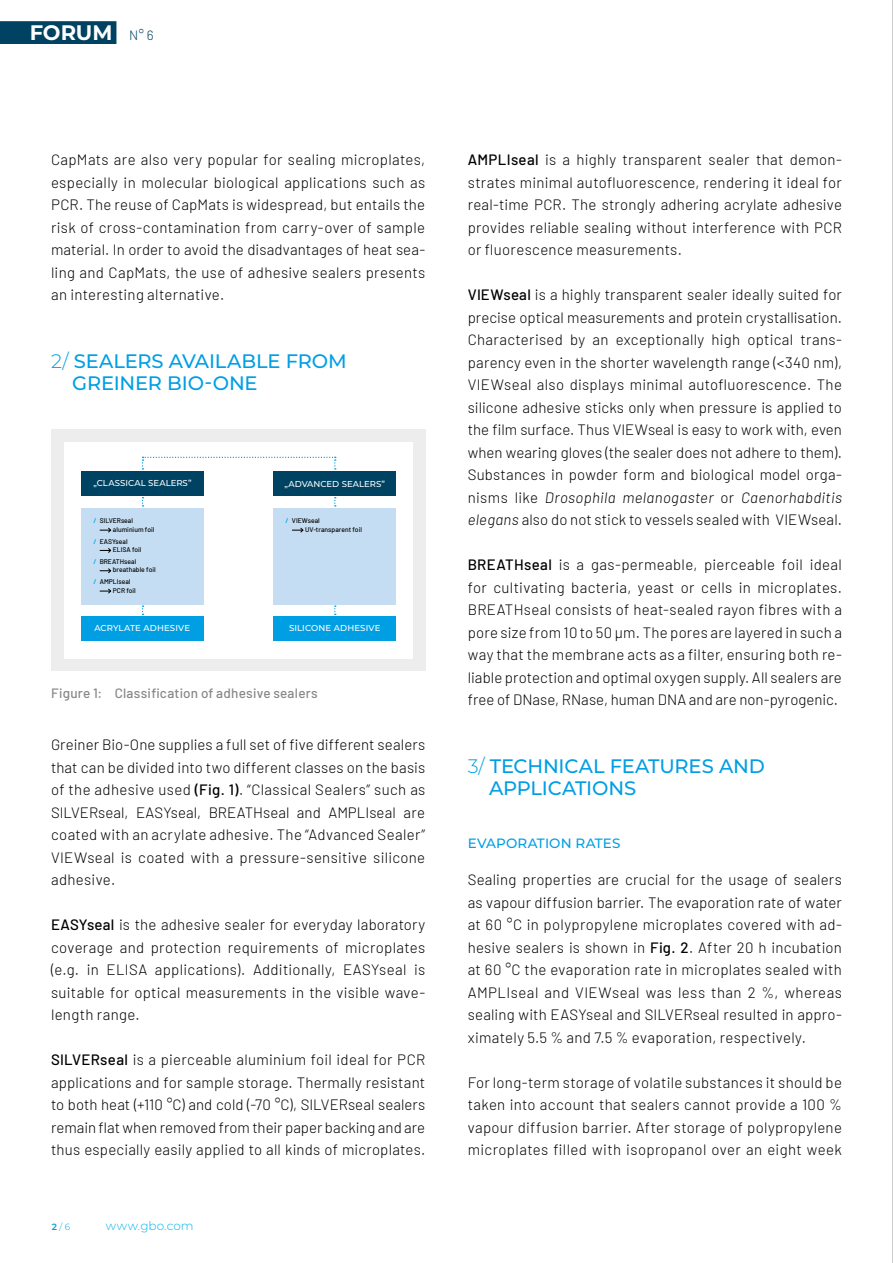
<style>
.page{position:relative;width:893px;height:1263px;background:#fff}
.page>*{position:absolute;margin:0;border:0;box-sizing:border-box;transform-origin:0 0}
.t1{font:700 21px "Montserrat";letter-spacing:-.005em;color:#fff}
.t2{font:500 19.5px/22.5px "Montserrat";letter-spacing:-.005em;color:#009fe3}
.t3{font:300 15px/22.5px "Barlow";letter-spacing:.02em;color:#000;text-align:justify}
.t4{font:500 13.5px "Barlow";letter-spacing:.02em;color:#878787}
.t5{font:500 13.5px "Montserrat";letter-spacing:.01em;color:#009fe3}
.t6{font:300 12px "Montserrat";letter-spacing:.01em;color:#00b6ed}
.t7{font:300 9px "Montserrat";color:#009fe3}
.t8{font:500 8.55px "Montserrat";letter-spacing:.005em;color:#fff}
.t9{font:500 6.75px/8.1px "Barlow";color:#000}
.s1{font-family:"Barlow";font-weight:300;font-size:13.5px;color:#004261}
.s2{font-weight:300}
.s3{font-weight:600;color:#009fe3}
.s4{font-weight:500}
.s5{font-weight:600}
.s6{font-style:italic}
</style>
<div class="page">
<div style="left:51px;top:429px;width:374px;height:242px;background:#ededed"></div>
<div style="left:64px;top:442px;width:348px;height:217px;background:#fff"></div>
<svg style="left:142px;top:497px;width:2px;height:9px"></svg>
<svg style="left:334px;top:497px;width:2px;height:9px"></svg>
<svg style="left:142px;top:605px;width:2px;height:10px"></svg>
<svg style="left:334px;top:605px;width:2px;height:10px"></svg>
<svg style="left:142px;top:457px;width:194px;height:13px"></svg>
<div style="left:81px;top:508px;width:123px;height:96px;background:#c4ddf2"></div>
<div style="left:273px;top:508px;width:123px;height:96px;background:#c4ddf2"></div>
<svg style="left:100px;top:527px;width:12px;height:6px"></svg>
<svg style="left:100px;top:548px;width:12px;height:5px"></svg>
<svg style="left:100px;top:568px;width:12px;height:6px"></svg>
<svg style="left:100px;top:588px;width:12px;height:6px"></svg>
<svg style="left:292px;top:527px;width:12px;height:6px"></svg>
<div style="left:81px;top:471px;width:123px;height:25px;background:#004261"></div>
<div style="left:81px;top:616px;width:123px;height:25px;background:#009fe3"></div>
<div style="left:273px;top:471px;width:123px;height:25px;background:#004261"></div>
<div style="left:273px;top:616px;width:123px;height:25px;background:#009fe3"></div>
<div style="left:0;top:21px;width:116px;height:23px;background:#004261"></div>
<hr style="left:892px;top:0;width:1px;height:1263px;background:#9d9d9c">
<h1 class="t1" style="left:30px;top:18px;width:125px">FORUM <span class="s1">N° 6</span></h1>
<p class="t3" style="left:51px;top:147px;width:376px">CapMats are also very popular for sealing microplates, especially in molecular biological applications such as PCR. The reuse of CapMats is widespread, but entails the risk of cross-contamination from carry-over of sample material. In order to avoid the disadvantages of heat sea&shy;ling and CapMats, the use of adhesive sealers presents an interesting alternative.</p>
<h2 class="t2" style="left:72px;top:349px;width:276px;text-indent:-21px"><span class="s2">2/</span> SEALERS AVAILABLE FROM<br>GREINER BIO-ONE</h2>
<p class="t8" style="left:93px;top:477px;width:100px">„CLASSICAL SEALERS”</p>
<p class="t8" style="left:285px;top:478px;width:102px">„ADVANCED SEALERS”</p>
<p class="t9" style="left:113px;top:516px;width:43px;text-indent:-20px"><span class="s3">/</span> SILVERseal aluminium foil</p>
<p class="t9" style="left:113px;top:537px;width:30px;text-indent:-20px"><span class="s3">/</span> EASYseal<br>ELISA foil</p>
<p class="t9" style="left:113px;top:557px;width:44px;text-indent:-20px"><span class="s3">/</span> BREATHseal breathable foil</p>
<p class="t9" style="left:113px;top:577px;width:25px;text-indent:-20px"><span class="s3">/</span> AMPLIseal<br>PCR foil</p>
<p class="t9" style="left:305px;top:516px;width:58px;text-indent:-20px"><span class="s3">/</span> VIEWseal<br>UV-transparent foil</p>
<p class="t8" style="left:95px;top:622px;width:97px">ACRYLATE ADHESIVE</p>
<p class="t8" style="left:289px;top:622px;width:93px">SILICONE ADHESIVE</p>
<p class="t4" style="left:51px;top:683px;width:268px">Figure 1: Classification of adhesive sealers</p>
<p class="t3" style="left:51px;top:732px;width:376px">Greiner Bio-One supplies a full set of five different sealers that can be divided into two different classes on the basis of the adhesive used <span class="s4">(Fig. 1)</span>. “Classical Sealers” such as SILVERseal, EASYseal, BREATHseal and AMPLIseal are coated with an acrylate adhesive. The “Advanced Sealer” VIEWseal is coated with a pressure-sensitive silicone adhesive.</p>
<p class="t3" style="left:51px;top:912px;width:376px"><span class="s4">EASYseal</span> is the adhesive sealer for everyday laboratory coverage and protection requirements of microplates (e.g. in ELISA applications). Additionally, EASYseal is suitable for optical measurements in the visible wave&shy;length range.</p>
<p class="t3" style="left:51px;top:1047px;width:376px"><span class="s4">SILVERseal</span> is a pierceable aluminium foil ideal for PCR applications and for sample storage. Thermally resistant to both heat (+110 °C) and cold (-70 °C), SILVERseal sealers remain flat when removed from their paper backing and are thus especially easily applied to all kinds of microplates.</p>
<p class="t7" style="left:52px;top:1221px;width:20px"><span class="s5">2</span> / 6</p>
<p class="t6" style="left:106px;top:1218px;width:89px">www.gbo.com</p>
<p class="t3" style="left:468px;top:147px;width:376px"><span class="s4">AMPLIseal</span> is a highly transparent sealer that demon&shy;strates minimal autofluorescence, rendering it ideal for real-time PCR. The strongly adhering acrylate adhesive provides reliable sealing without interference with PCR or fluorescence measurements.</p>
<p class="t3" style="left:468px;top:282px;width:376px"><span class="s4">VIEWseal</span> is a highly transparent sealer ideally suited for precise optical measurements and protein crystallisation.<br>Characterised by an exceptionally high optical trans&shy;parency even in the shorter wavelength range (&lt;340 nm), VIEWseal also displays minimal autofluorescence. The silicone adhesive sticks only when pressure is applied to the film surface. Thus VIEWseal is easy to work with, even when wearing gloves (the sealer does not adhere to them).<br>Substances in powder form and biological model orga&shy;nisms like <span class="s6">Drosophila melanogaster</span> or <span class="s6">Caenorhabditis elegans</span> also do not stick to vessels sealed with VIEWseal.</p>
<p class="t3" style="left:468px;top:552px;width:376px"><span class="s4">BREATHseal</span> is a gas-permeable, pierceable foil ideal for cultivating bacteria, yeast or cells in microplates.<br>BREATHseal consists of heat-sealed rayon fibres with a pore size from 10 to 50 μm. The pores are layered in such a way that the membrane acts as a filter, ensuring both re&shy;liable protection and optimal oxygen supply. All sealers are free of DNase, RNase, human DNA and are non-pyrogenic.</p>
<h2 class="t2" style="left:489px;top:754px;width:277px;text-indent:-21px"><span class="s2">3/</span> TECHNICAL FEATURES AND<br>APPLICATIONS</h2>
<p class="t5" style="left:468px;top:833px;width:154px">EVAPORATION RATES</p>
<p class="t3" style="left:468px;top:867px;width:376px">Sealing properties are crucial for the usage of sealers as vapour diffusion barrier. The evaporation rate of water at 60 °C in polypropylene microplates covered with ad&shy;hesive sealers is shown in <span class="s4">Fig. 2</span>. After 20 h incubation at 60 °C the evaporation rate in microplates sealed with AMPLIseal and VIEWseal was less than 2 %, whereas sealing with EASYseal and SILVERseal resulted in appro&shy;ximately 5.5 % and 7.5 % evaporation, respectively.</p>
<p class="t3" style="left:468px;top:1070px;width:376px">For long-term storage of volatile substances it should be taken into account that sealers cannot provide a 100 % vapour diffusion barrier. After storage of polypropylene microplates filled with isopropanol over an eight week</p>
</div>
